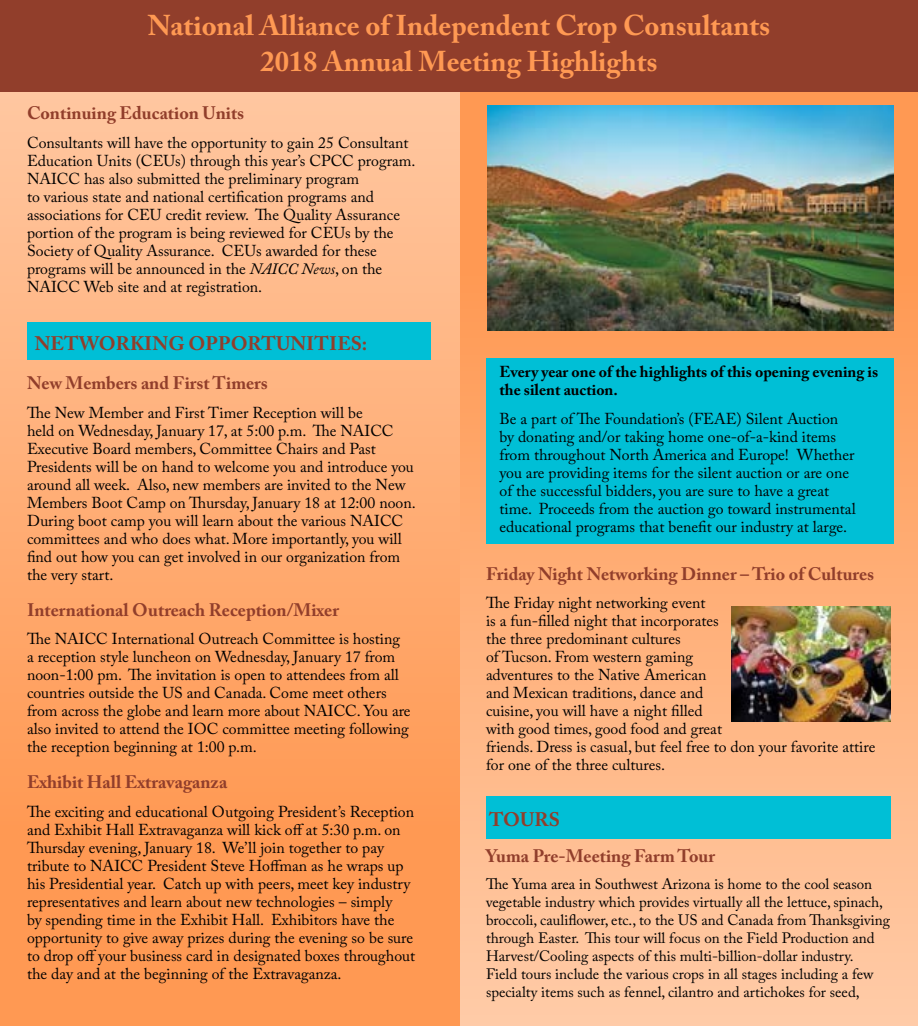
<style>
.page{position:relative;width:918px;height:1026px;background:#fff}
.page>*{position:absolute;margin:0;border:0;box-sizing:border-box;transform-origin:0 0}
.t1{font:700 28.5px/36px "Adobe Caslon Pro";color:#ff9953;text-align:center}
.t2{font:700 19.5px "Adobe Caslon Pro";color:#913e2b}
.t3{font:700 18px "Adobe Caslon Pro";color:#913e2b}
.t4{font:15.75px/18px "Adobe Caslon Pro";color:#000}
.t5{font:700 15.75px/18px "Adobe Caslon Pro";color:#000}
.t6{font:15px/18px "Adobe Caslon Pro";color:#000}
.s1{font-style:italic}
</style>
<div class="page">
<svg style="left:460px;top:92px;width:458px;height:934px;background:#fcb684"></svg>
<div style="left:486px;top:796px;width:405px;height:43px;background:#00bfd6"></div>
<div style="left:0;top:0;width:460px;height:1026px;background:linear-gradient(to bottom,#ffcaa6,#ff9146)"></div>
<div style="left:486px;top:359px;width:407px;height:185px;background:#00bfd6"></div>
<div style="left:0;top:0;width:918px;height:92px;background:#913e2b"></div>
<img style="left:488px;top:106px;width:405px;height:224px">
<div style="left:27px;top:322px;width:404px;height:38px;background:#00bfd6"></div>
<img style="left:731px;top:607px;width:159px;height:114px">
<h1 class="t1" style="left:148px;top:7px;width:624px">National Alliance of Independent Crop Consultants<br>2018 Annual Meeting Highlights</h1>
<p class="t3" style="left:27px;top:102px;width:219px">Continuing Education Units</p>
<p class="t4" style="left:27px;top:133px;width:390px">Consultants will have the opportunity to gain 25 Consultant Education Units (CEUs) through this year’s CPCC program.<br>NAICC has also submitted the preliminary program<br>to various state and national certification programs and associations for CEU credit review. The Quality Assurance portion of the program is being reviewed for CEUs by the Society of Quality Assurance. CEUs awarded for these programs will be announced in the <span class="s1">NAICC News</span>, on the NAICC Web site and at registration.</p>
<p class="t2" style="left:35px;top:332px;width:334px">NETWORKING OPPORTUNITIES:</p>
<p class="t3" style="left:27px;top:372px;width:242px">New Members and First Timers</p>
<p class="t4" style="left:27px;top:403px;width:390px">The New Member and First Timer Reception will be<br>held on Wednesday, January 17, at 5:00 p.m. The NAICC Executive Board members, Committee Chairs and Past Presidents will be on hand to welcome you and introduce you around all week. Also, new members are invited to the New Members Boot Camp on Thursday, January 18 at 12:00 noon.<br>During boot camp you will learn about the various NAICC committees and who does what. More importantly, you will find out how you can get involved in our organization from the very start.</p>
<p class="t3" style="left:27px;top:599px;width:313px">International Outreach Reception/Mixer</p>
<p class="t4" style="left:27px;top:630px;width:385px">The NAICC International Outreach Committee is hosting a reception style luncheon on Wednesday, January 17 from noon-1:00 pm. The invitation is open to attendees from all countries outside the US and Canada. Come meet others from across the globe and learn more about NAICC. You are also invited to attend the IOC committee meeting following the reception beginning at 1:00 p.m.</p>
<p class="t3" style="left:27px;top:771px;width:202px">Exhibit Hall Extravaganza</p>
<p class="t4" style="left:27px;top:802px;width:390px">The exciting and educational Outgoing President’s Reception and Exhibit Hall Extravaganza will kick off at 5:30 p.m. on Thursday evening, January 18. We’ll join together to pay tribute to NAICC President Steve Hoffman as he wraps up his Presidential year. Catch up with peers, meet key industry representatives and learn about new technologies – simply<br>by spending time in the Exhibit Hall. Exhibitors have the opportunity to give away prizes during the evening so be sure to drop off your business card in designated boxes throughout the day and at the beginning of the Extravaganza.</p>
<p class="t5" style="left:500px;top:363px;width:380px">Every year one of the highlights of this opening evening is the silent auction.</p>
<p class="t4" style="left:500px;top:409px;width:358px">Be a part of The Foundation’s (FEAE) Silent Auction by donating and/or taking home one-of-a-kind items from throughout North America and Europe! Whether you are providing items for the silent auction or are one of the successful bidders, you are sure to have a great time. Proceeds from the auction go toward instrumental educational programs that benefit our industry at large.</p>
<p class="t3" style="left:486px;top:563px;width:390px">Friday Night Networking Dinner – Trio of Cultures</p>
<p class="t4" style="left:486px;top:594px;width:391px">The Friday night networking event<br>is a fun-filled night that incorporates<br>the three predominant cultures<br>of Tucson. From western gaming<br>adventures to the Native American<br>and Mexican traditions, dance and<br>cuisine, you will have a night filled<br>with good times, good food and great<br>friends. Dress is casual, but feel free to don your favorite attire for one of the three cultures.</p>
<p class="t2" style="left:489px;top:808px;width:72px">TOURS</p>
<p class="t3" style="left:486px;top:845px;width:231px">Yuma Pre-Meeting Farm Tour</p>
<p class="t6" style="left:486px;top:875px;width:406px">The Yuma area in Southwest Arizona is home to the cool season vegetable industry which provides virtually all the lettuce, spinach, broccoli, cauliflower, etc., to the US and Canada from Thanksgiving through Easter. This tour will focus on the Field Production and Harvest/Cooling aspects of this multi-billion-dollar industry.<br>Field tours include the various crops in all stages including a few specialty items such as fennel, cilantro and artichokes for seed,</p>
</div>
